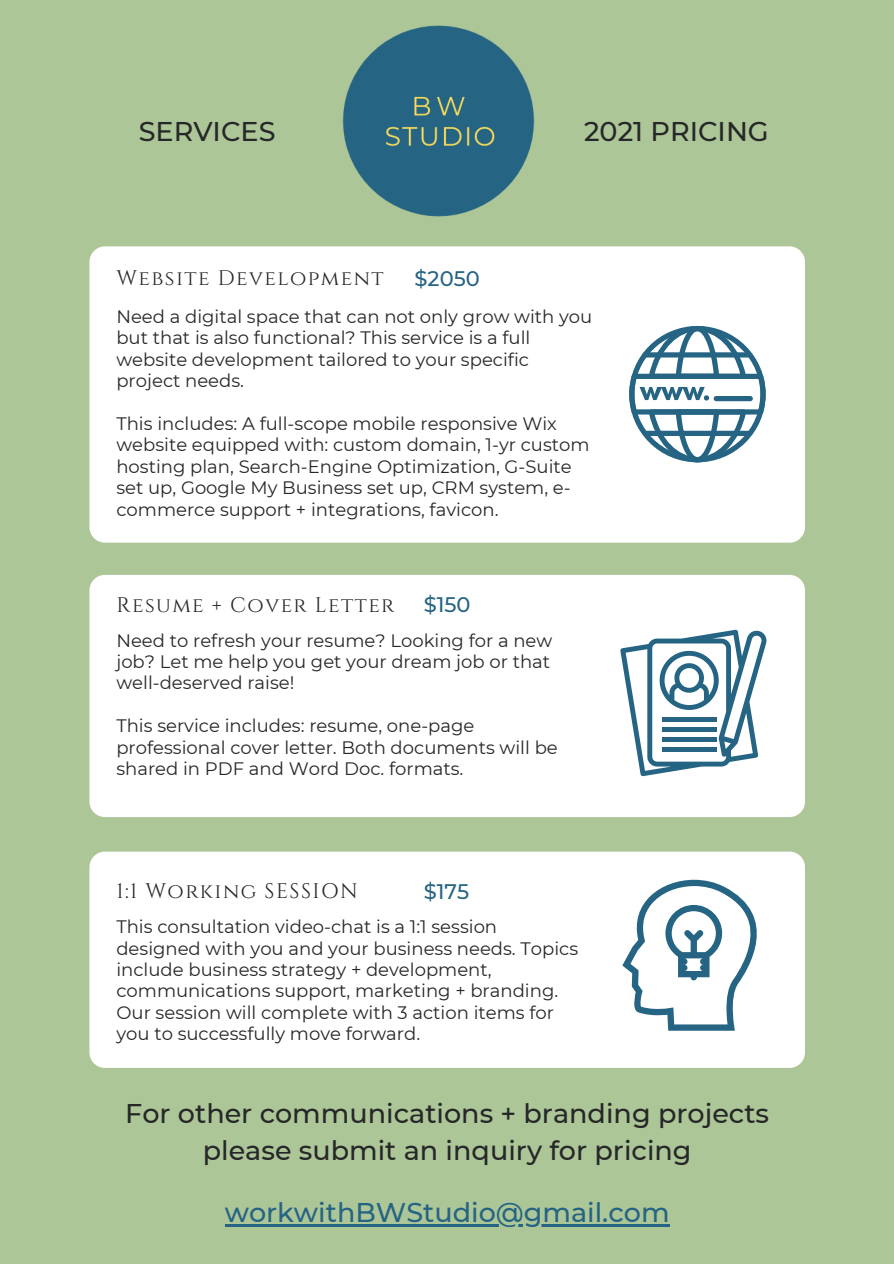
<style>
.page{position:relative;width:894px;height:1264px;background:#fff}
.page>*{position:absolute;margin:0;border:0;box-sizing:border-box;transform-origin:0 0}
.t1{font:500 27px/37.2px "Montserrat";color:#262728;text-align:center}
.t2{font:500 27px "Montserrat";color:#266484}
.t3{font:21px "Cinzel";letter-spacing:.07em;color:#262728}
.t4{font:500 21px "Montserrat";color:#266484}
.t5{font:18px/21.5px "Montserrat";color:#262728}
</style>
<div class="page">
<div style="left:0;top:0;width:893px;height:1263px;background:#adc698"></div>
<div style="left:89px;top:246px;width:715px;height:296px;background:#fff;border-radius:15px"></div>
<div style="left:89px;top:575px;width:715px;height:242px;background:#fff;border-radius:15px"></div>
<img style="left:312px;top:25px;width:277px;height:222px">
<svg style="left:620px;top:629px;width:146px;height:147px"></svg>
<svg style="left:629px;top:326px;width:136px;height:136px"></svg>
<div style="left:89px;top:851px;width:715px;height:216px;background:#fff;border-radius:15px"></div>
<svg style="left:622px;top:879px;width:135px;height:151px"></svg>
<hr style="left:225px;top:1224px;width:444px;height:2px;background:#266484">
<p class="t1" style="left:139px;top:112px;width:138px">SERVICES</p>
<p class="t1" style="left:584px;top:112px;width:186px">2021 PRICING</p>
<p class="t3" style="left:116px;top:265px;width:269px">Website Development</p>
<p class="t4" style="left:414px;top:266px;width:67px">$2050</p>
<p class="t5" style="left:116px;top:306px;width:477px">Need a digital space that can not only grow with you but that is also functional? This service is a full website development tailored to your specific project needs.</p>
<p class="t5" style="left:116px;top:412px;width:474px">This includes: A full-scope mobile responsive Wix website equipped with: custom domain, 1-yr custom hosting plan, Search-Engine Optimization, G-Suite set up, Google My Business set up, CRM system, e&shy;commerce support + integrations, favicon.</p>
<p class="t4" style="left:423px;top:591px;width:48px">$150</p>
<p class="t3" style="left:116px;top:591px;width:279px">Resume + Cover Letter</p>
<p class="t5" style="left:116px;top:629px;width:437px;text-align:justify">Need to refresh your resume? Looking for a new job? Let me help you get your dream job or that well-deserved raise!</p>
<p class="t5" style="left:116px;top:715px;width:443px">This service includes: resume, one-page professional cover letter. Both documents will be shared in PDF and Word Doc. formats.</p>
<p class="t4" style="left:423px;top:878px;width:47px">$175</p>
<p class="t3" style="left:116px;top:878px;width:243px">1:1 Working SESSION</p>
<p class="t5" style="left:116px;top:916px;width:463px">This consultation video-chat is a 1:1 session designed with you and your business needs. Topics include business strategy + development, communications support, marketing + branding.<br>Our session will complete with 3 action items for you to successfully move forward.</p>
<p class="t1" style="left:125px;top:1094px;width:645px">For other communications + branding projects please submit an inquiry for pricing</p>
<p class="t2" style="left:225px;top:1196px;width:446px">workwithBWStudio@gmail.com</p>
</div>
